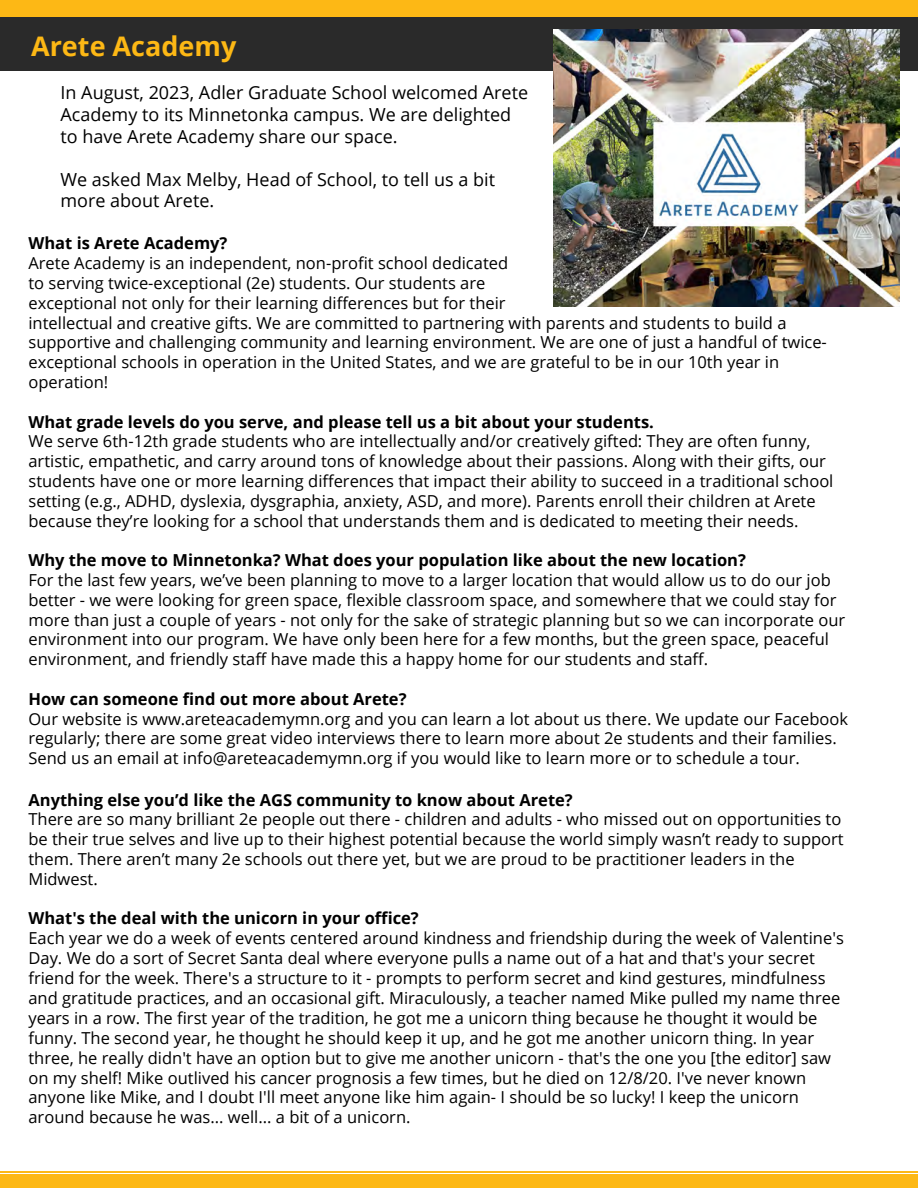
<style>
.page{position:relative;width:918px;height:1188px;background:#fff}
.page>*{position:absolute;margin:0;border:0;box-sizing:border-box;transform-origin:0 0}
.t1{font:700 27px "Open Sans";color:#fdb815}
.t2{font:18px/21.6px "Open Sans";color:#000}
.t3{font:16.5px/19.8px "Open Sans";color:#000}
.t4{font:700 16.5px "Open Sans";color:#000}
</style>
<div class="page">
<div style="left:0;top:0;width:918px;height:71px;background:#2a2a2a"></div>
<div style="left:0;top:0;width:918px;height:17px;background:#fdb815"></div>
<div style="left:0;top:1174px;width:918px;height:14px;background:#fdb815"></div>
<hr style="left:1px;top:1171px;width:916px;height:2px;background:#fdb815">
<img style="left:554px;top:30px;width:346px;height:277px">
<h1 class="t1" style="left:31px;top:27px;width:207px">Arete Academy</h1>
<p class="t2" style="left:61px;top:82px;width:469px">In August, 2023, Adler Graduate School welcomed Arete<br>Academy to its Minnetonka campus. We are delighted to have Arete Academy share our space.</p>
<p class="t2" style="left:61px;top:168px;width:436px">We asked Max Melby, Head of School, to tell us a bit more about Arete.</p>
<p class="t4" style="left:28px;top:232px;width:201px">What is Arete Academy?</p>
<p class="t3" style="left:28px;top:253px;width:800px">Arete Academy is an independent, non-profit school dedicated<br>to serving twice-exceptional (2e) students. Our students are<br>exceptional not only for their learning differences but for their<br>intellectual and creative gifts. We are committed to partnering with parents and students to build a supportive and challenging community and learning environment. We are one of just a handful of twice&shy;exceptional schools in operation in the United States, and we are grateful to be in our 10th year in operation!</p>
<p class="t4" style="left:28px;top:410px;width:627px">What grade levels do you serve, and please tell us a bit about your students.</p>
<p class="t3" style="left:28px;top:431px;width:807px">We serve 6th-12th grade students who are intellectually and/or creatively gifted: They are often funny, artistic, empathetic, and carry around tons of knowledge about their passions. Along with their gifts, our students have one or more learning differences that impact their ability to succeed in a traditional school setting (e.g., ADHD, dyslexia, dysgraphia, anxiety, ASD, and more). Parents enroll their children at Arete because they’re looking for a school that understands them and is dedicated to meeting their needs.</p>
<p class="t4" style="left:28px;top:549px;width:719px">Why the move to Minnetonka? What does your population like about the new location?</p>
<p class="t3" style="left:28px;top:570px;width:818px">For the last few years, we’ve been planning to move to a larger location that would allow us to do our job better - we were looking for green space, flexible classroom space, and somewhere that we could stay for more than just a couple of years - not only for the sake of strategic planning but so we can incorporate our environment into our program. We have only been here for a few months, but the green space, peaceful environment, and friendly staff have made this a happy home for our students and staff.</p>
<p class="t4" style="left:28px;top:687px;width:380px">How can someone find out more about Arete?</p>
<p class="t3" style="left:28px;top:708px;width:821px">Our website is www.areteacademymn.org and you can learn a lot about us there. We update our Facebook regularly; there are some great video interviews there to learn more about 2e students and their families.<br>Send us an email at info@areteacademymn.org if you would like to learn more or to schedule a tour.</p>
<p class="t4" style="left:28px;top:788px;width:546px">Anything else you’d like the AGS community to know about Arete?</p>
<p class="t3" style="left:28px;top:809px;width:817px">There are so many brilliant 2e people out there - children and adults - who missed out on opportunities to be their true selves and live up to their highest potential because the world simply wasn’t ready to support them. There aren’t many 2e schools out there yet, but we are proud to be practitioner leaders in the Midwest.</p>
<p class="t4" style="left:28px;top:907px;width:392px">What's the deal with the unicorn in your office?</p>
<p class="t3" style="left:28px;top:928px;width:817px">Each year we do a week of events centered around kindness and friendship during the week of Valentine's Day. We do a sort of Secret Santa deal where everyone pulls a name out of a hat and that's your secret friend for the week. There's a structure to it - prompts to perform secret and kind gestures, mindfulness and gratitude practices, and an occasional gift. Miraculously, a teacher named Mike pulled my name three years in a row. The first year of the tradition, he got me a unicorn thing because he thought it would be funny. The second year, he thought he should keep it up, and he got me another unicorn thing. In year three, he really didn't have an option but to give me another unicorn - that's the one you [the editor] saw on my shelf! Mike outlived his cancer prognosis a few times, but he died on 12/8/20. I've never known anyone like Mike, and I doubt I'll meet anyone like him again- I should be so lucky! I keep the unicorn around because he was... well... a bit of a unicorn.</p>
</div>
